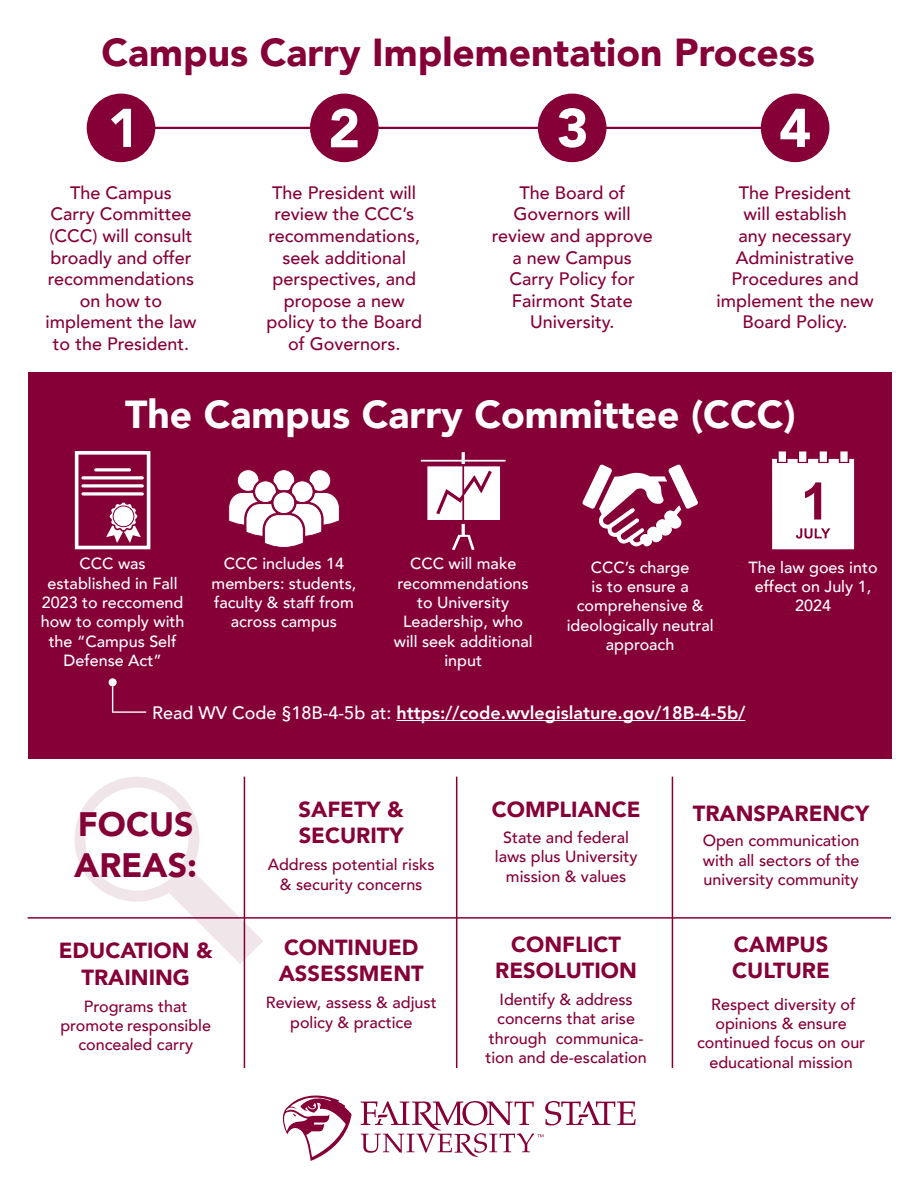
<style>
.page{position:relative;width:918px;height:1188px;background:#fff}
.page>*{position:absolute;margin:0;border:0;box-sizing:border-box;transform-origin:0 0}
.t1{font:900 39px "Avenir";color:#860038}
.t2{font:900 39px "Avenir";color:#fff}
.t3{font:900 33.9px/40.7px "Avenir";color:#860038}
.t4{font:900 21.9px/26.2px "Avenir";color:#860038}
.t5{font:500 18px/21.6px "Avenir";color:#860038;text-align:center}
.t6{font:800 18px "Avenir";color:#fff}
.t7{font:500 16.2px/19.4px "Avenir";color:#860038;text-align:center}
.t8{font:500 16.2px/19.4px "Avenir";color:#fff;text-align:center}
.s1{font-weight:500}
</style>
<div class="page">
<svg style="left:282px;top:1095px;width:69px;height:66px"></svg>
<svg style="left:361px;top:1101px;width:275px;height:56px"></svg>
<div style="left:87px;top:94px;width:68px;height:68px;background:#860038;border-radius:50%"></div>
<div style="left:310px;top:94px;width:69px;height:68px;background:#860038;border-radius:50%"></div>
<div style="left:28px;top:373px;width:864px;height:386px;background:#860038"></div>
<div style="left:538px;top:94px;width:69px;height:68px;background:#860038;border-radius:50%"></div>
<div style="left:761px;top:94px;width:68px;height:68px;background:#860038;border-radius:50%"></div>
<hr style="left:146px;top:127px;width:629px;height:2px;background:#860038">
<svg style="left:111px;top:109px;width:20px;height:38px"></svg>
<svg style="left:331px;top:108px;width:27px;height:39px"></svg>
<svg style="left:558px;top:108px;width:28px;height:40px"></svg>
<svg style="left:780px;top:109px;width:30px;height:38px"></svg>
<svg style="left:228px;top:469px;width:112px;height:79px"></svg>
<svg style="left:582px;top:465px;width:116px;height:81px"></svg>
<svg style="left:75px;top:451px;width:75px;height:98px"></svg>
<div style="left:820px;top:451px;width:7px;height:11px;background:#fff"></div>
<div style="left:799px;top:451px;width:7px;height:11px;background:#fff"></div>
<div style="left:779px;top:451px;width:7px;height:11px;background:#fff"></div>
<svg style="left:772px;top:459px;width:82px;height:90px;background:#f5ebef"></svg>
<div style="left:840px;top:451px;width:8px;height:11px;background:#fff"></div>
<svg style="left:421px;top:452px;width:85px;height:98px"></svg>
<hr style="left:396px;top:720px;width:349px;height:1px;background:#fff">
<div style="left:109px;top:678px;width:8px;height:8px;background:#fff;border-radius:50%"></div>
<svg style="left:112px;top:686px;width:1px;height:27px"></svg>
<hr style="left:113px;top:711px;width:33px;height:2px;background:#fff">
<hr style="left:244px;top:777px;width:1px;height:291px;background:#860038">
<hr style="left:456px;top:777px;width:1px;height:291px;background:#860038">
<hr style="left:672px;top:777px;width:1px;height:291px;background:#860038">
<hr style="left:28px;top:917px;width:863px;height:2px;background:#860038">
<svg style="left:68px;top:776px;width:195px;height:188px"></svg>
<h1 class="t1" style="left:102px;top:19px;width:715px">Campus Carry Implementation Process</h1>
<p class="t5" style="left:46px;top:181px;width:153px">The Campus<br>Carry Committee (CCC) will consult broadly and offer recommendations on how to implement the law to the President.</p>
<p class="t5" style="left:266px;top:181px;width:157px">The President will review the CCC’s recommendations, seek additional perspectives, and propose a new policy to the Board of Governors.</p>
<p class="t5" style="left:492px;top:181px;width:163px">The Board of<br>Governors will review and approve a new Campus<br>Carry Policy for<br>Fairmont State<br>University.</p>
<p class="t5" style="left:716px;top:181px;width:159px">The President<br>will establish<br>any necessary<br>Administrative<br>Procedures and implement the new<br>Board Policy.</p>
<h1 class="t2" style="left:125px;top:381px;width:672px">The Campus Carry Committee (CCC)</h1>
<p class="t8" style="left:41px;top:553px;width:145px">CCC was established in Fall<br>2023 to reccomend how to comply with the “Campus Self<br>Defense Act”</p>
<p class="t8" style="left:212px;top:553px;width:146px">CCC includes 14 members: students, faculty &amp; staff from across campus</p>
<p class="t8" style="left:394px;top:553px;width:140px">CCC will make recommendations to University<br>Leadership, who will seek additional input</p>
<p class="t8" style="left:567px;top:556px;width:148px">CCC’s charge<br>is to ensure a comprehensive &amp; ideologically neutral approach</p>
<p class="t8" style="left:749px;top:556px;width:131px">The law goes into effect on July 1,<br>2024</p>
<p class="t6" style="left:152px;top:699px;width:595px"><span class="s1">Read WV Code §18B-4-5b at:</span> https://code.wvlegislature.gov/18B-4-5b/</p>
<h2 class="t3" style="left:74px;top:803px;width:124px">FOCUS<br>AREAS:</h2>
<p class="t4" style="left:59px;top:937px;width:155px;text-align:center">EDUCATION &amp;<br>TRAINING</p>
<p class="t7" style="left:60px;top:996px;width:152px">Programs that promote responsible concealed carry</p>
<p class="t4" style="left:299px;top:796px;width:107px">SAFETY &amp;<br>SECURITY</p>
<p class="t7" style="left:268px;top:854px;width:168px">Address potential risks &amp; security concerns</p>
<p class="t4" style="left:279px;top:934px;width:147px">CONTINUED<br>ASSESSMENT</p>
<p class="t7" style="left:266px;top:992px;width:172px">Review, assess &amp; adjust policy &amp; practice</p>
<p class="t4" style="left:492px;top:796px;width:150px">COMPLIANCE</p>
<p class="t7" style="left:495px;top:827px;width:144px">State and federal laws plus University mission &amp; values</p>
<p class="t4" style="left:495px;top:930px;width:143px;text-align:center">CONFLICT<br>RESOLUTION</p>
<p class="t7" style="left:485px;top:989px;width:163px">Identify &amp; address concerns that arise through communica&shy;tion and de-escalation</p>
<p class="t4" style="left:693px;top:799px;width:178px">TRANSPARENCY</p>
<p class="t7" style="left:703px;top:830px;width:158px;text-align:justify">Open communication with all sectors of the university community</p>
<p class="t4" style="left:732px;top:930px;width:99px">CAMPUS<br>CULTURE</p>
<p class="t7" style="left:697px;top:993px;width:170px">Respect diversity of opinions &amp; ensure continued focus on our educational mission</p>
</div>
